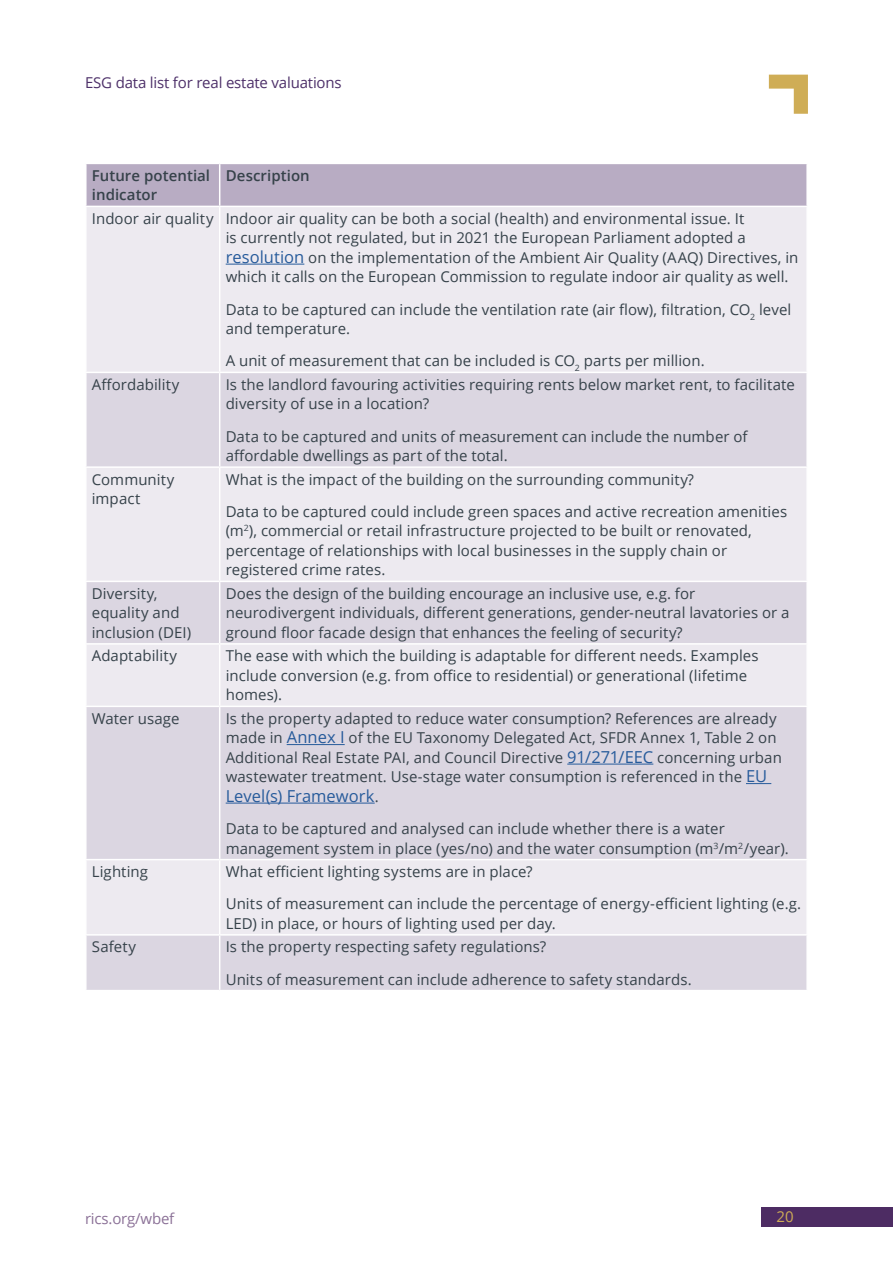
<style>
.page{position:relative;width:893px;height:1263px;background:#fff}
.page>*{position:absolute;margin:0;border:0;box-sizing:border-box;transform-origin:0 0}
.t1{font:16.5px "Open Sans";color:#275b9b}
.t2{font:15px/19.5px "Open Sans";letter-spacing:.005em;color:#36424a}
.t3{font:600 15px/19.5px "Open Sans";letter-spacing:.005em;color:#36424a}
.t4{font:15px "Open Sans";letter-spacing:-.01em;color:#4d3069}
.t5{font:15px "Open Sans";letter-spacing:-.01em;color:#8b7197}
.t6{font:15px "Open Sans";color:#cfad56}
.s1{font-size:16.5px;color:#275b9b}
.s2{font-size:15px;color:#36424a}
</style>
<div class="page">
<div style="left:761px;top:1207px;width:132px;height:20px;background:#4d2c63"></div>
<svg style="left:769px;top:75px;width:39px;height:39px"></svg>
<div style="left:87px;top:164px;width:719px;height:42px;background:#b8acc3"></div>
<div style="left:87px;top:207px;width:719px;height:165px;background:#edeaf0"></div>
<svg style="left:87px;top:373px;width:719px;height:617px;background:#e2dee7"></svg>
<hr style="left:219px;top:207px;width:1px;height:165px;background:#fff">
<hr style="left:219px;top:373px;width:1px;height:93px;background:#fff">
<hr style="left:85px;top:466px;width:135px;height:2px;background:#fff">
<hr style="left:220px;top:466px;width:588px;height:2px;background:#fff">
<hr style="left:219px;top:468px;width:1px;height:113px;background:#fff">
<hr style="left:85px;top:581px;width:135px;height:1px;background:#fff">
<hr style="left:220px;top:581px;width:588px;height:1px;background:#fff">
<hr style="left:219px;top:582px;width:1px;height:61px;background:#fff">
<hr style="left:85px;top:643px;width:135px;height:2px;background:#fff">
<hr style="left:220px;top:643px;width:588px;height:2px;background:#fff">
<hr style="left:219px;top:645px;width:1px;height:61px;background:#fff">
<hr style="left:85px;top:706px;width:135px;height:1px;background:#fff">
<hr style="left:220px;top:706px;width:588px;height:1px;background:#fff">
<hr style="left:219px;top:707px;width:1px;height:152px;background:#fff">
<hr style="left:85px;top:859px;width:135px;height:1px;background:#fff">
<hr style="left:220px;top:859px;width:588px;height:1px;background:#fff">
<hr style="left:219px;top:860px;width:1px;height:74px;background:#fff">
<hr style="left:85px;top:934px;width:135px;height:1px;background:#fff">
<hr style="left:220px;top:934px;width:588px;height:1px;background:#fff">
<hr style="left:219px;top:935px;width:1px;height:55px;background:#fff">
<hr style="left:219px;top:164px;width:1px;height:42px;background:#fff">
<hr style="left:226px;top:264px;width:78px;height:1px;background:#275b9b">
<hr style="left:287px;top:744px;width:58px;height:1px;background:#275b9b">
<hr style="left:567px;top:764px;width:86px;height:1px;background:#275b9b">
<svg style="left:746px;top:783px;width:25px;height:1px"></svg>
<hr style="left:226px;top:803px;width:149px;height:1px;background:#275b9b">
<p class="t4" style="left:85px;top:72px;width:258px">ESG data list for real estate valuations</p>
<p class="t3" style="left:92px;top:165px;width:120px">Future potential indicator</p>
<p class="t3" style="left:226px;top:165px;width:86px">Description</p>
<p class="t2" style="left:226px;top:208px;width:574px;text-indent:-134px">Indoor air quality Indoor air quality can be both a social (health) and environmental issue. It<br>is currently not regulated, but in 2021 the European Parliament adopted a <span class="s1">resolution</span> on the implementation of the Ambient Air Quality (AAQ) Directives, in which it calls on the European Commission to regulate indoor air quality as well.</p>
<p class="t2" style="left:226px;top:299px;width:567px">Data to be captured can include the ventilation rate (air flow), filtration, CO<sub>2</sub> level and temperature.</p>
<p class="t2" style="left:226px;top:351px;width:481px">A unit of measurement that can be included is CO<sub>2</sub> parts per million.</p>
<p class="t2" style="left:92px;top:374px;width:89px">Affordability</p>
<p class="t2" style="left:226px;top:374px;width:571px">Is the landlord favouring activities requiring rents below market rent, to facilitate diversity of use in a location?</p>
<p class="t2" style="left:226px;top:426px;width:523px">Data to be captured and units of measurement can include the number of affordable dwellings as part of the total.</p>
<p class="t2" style="left:92px;top:469px;width:84px">Community impact</p>
<p class="t2" style="left:226px;top:463px;width:563px;line-height:32.2px">What is the impact of the building on the surrounding community?<br>Data to be captured could include green spaces and active recreation amenities</p>
<p class="t2" style="left:226px;top:521px;width:528px">(m<sup>2</sup>), commercial or retail infrastructure projected to be built or renovated, percentage of relationships with local businesses in the supply chain or registered crime rates.</p>
<p class="t2" style="left:92px;top:583px;width:101px">Diversity, equality and inclusion (DEI)</p>
<p class="t2" style="left:226px;top:583px;width:565px">Does the design of the building encourage an inclusive use, e.g. for neurodivergent individuals, different generations, gender-neutral lavatories or a ground floor facade design that enhances the feeling of security?</p>
<p class="t2" style="left:92px;top:646px;width:87px">Adaptability</p>
<p class="t2" style="left:226px;top:646px;width:534px">The ease with which the building is adaptable for different needs. Examples include conversion (e.g. from office to residential) or generational (lifetime homes).</p>
<p class="t2" style="left:92px;top:708px;width:89px">Water usage</p>
<p class="t2" style="left:226px;top:708px;width:558px">Is the property adapted to reduce water consumption? References are already made in <span class="s1">Annex I</span> of the EU Taxonomy Delegated Act, SFDR Annex 1, Table 2 on Additional Real Estate PAI, and Council Directive <span class="s1">91/271/EEC</span> concerning urban wastewater treatment. Use-stage water consumption is referenced in the <span class="s1">EU</span></p>
<p class="t1" style="left:226px;top:784px;width:154px">Level(s) Framework<span class="s2">.</span></p>
<p class="t2" style="left:226px;top:818px;width:565px">Data to be captured and analysed can include whether there is a water management system in place (yes/no) and the water consumption (m<sup>3</sup>/m<sup>2</sup>/year).</p>
<p class="t2" style="left:92px;top:861px;width:58px">Lighting</p>
<p class="t2" style="left:226px;top:855px;width:577px;line-height:32.2px">What efficient lighting systems are in place?<br>Units of measurement can include the percentage of energy-efficient lighting (e.g.</p>
<p class="t2" style="left:226px;top:913px;width:332px">LED) in place, or hours of lighting used per day.</p>
<p class="t2" style="left:92px;top:937px;width:46px">Safety</p>
<p class="t2" style="left:226px;top:930px;width:468px;line-height:32.2px">Is the property respecting safety regulations?<br>Units of measurement can include adherence to safety standards.</p>
<p class="t5" style="left:85px;top:1208px;width:91px">rics.org/wbef</p>
<p class="t6" style="left:776px;top:1206px;width:19px">20</p>
</div>
